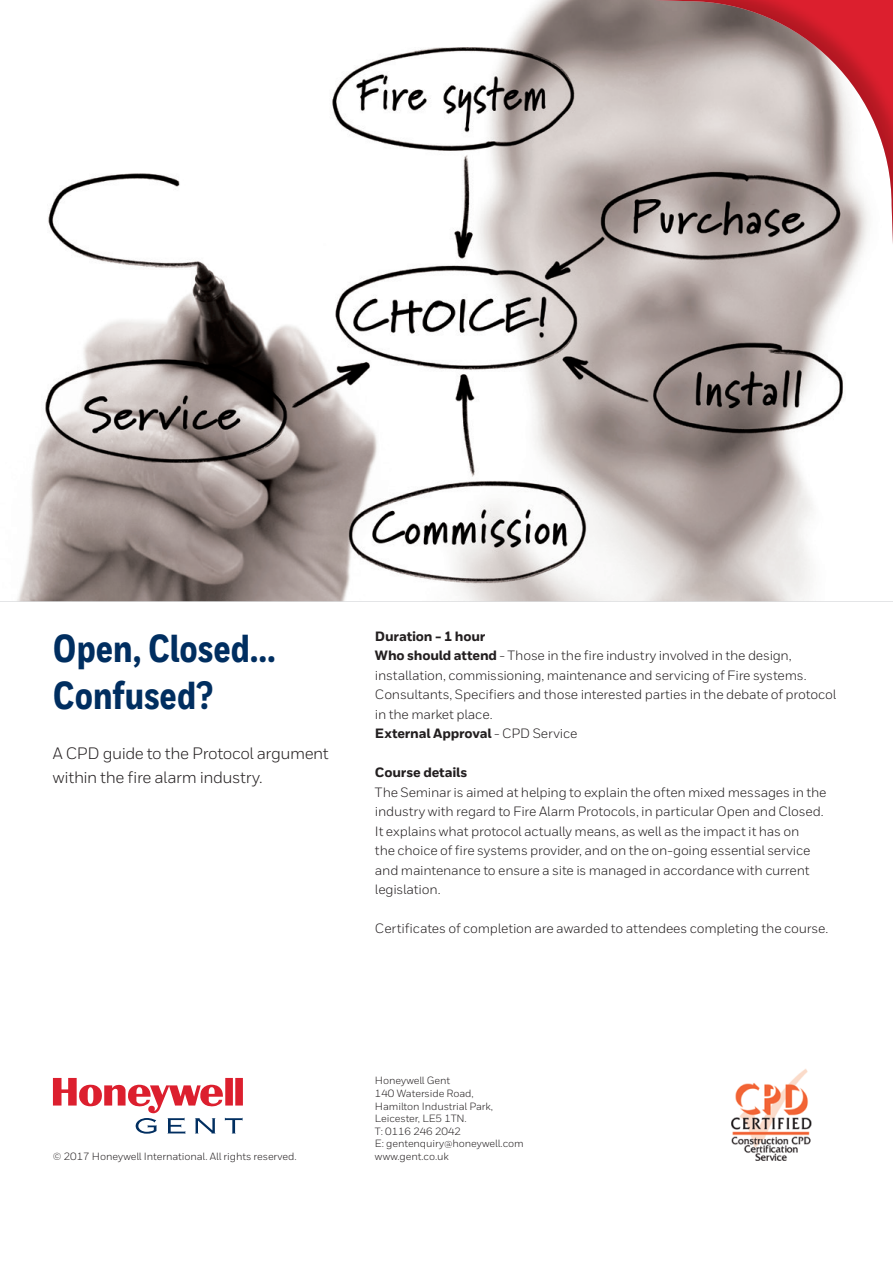
<style>
.page{position:relative;width:893px;height:1263px;background:#fff}
.page>*{position:absolute;margin:0;border:0;box-sizing:border-box;transform-origin:0 0}
.t1{font:800 39px/46.8px "Honeywell Cond";color:#002e60}
.t2{font:16.5px/24px "Honeywell Sans";letter-spacing:-.025em;color:#231f20}
.t3{font:13.5px/19.5px "Honeywell Sans";letter-spacing:-.015em;color:#231f20}
.t4{font:800 13.5px "Honeywell Sans";letter-spacing:-.015em;color:#231f20}
.t5{font:10.5px/12.6px "Honeywell Sans";letter-spacing:-.01em;color:#231f20}
.s1{font-weight:800}
</style>
<div class="page">
<img style="left:17px;top:0;width:847px;height:601px">
<img style="left:731px;top:1069px;width:81px;height:91px">
<svg style="left:53px;top:1078px;width:190px;height:55px"></svg>
<img style="left:654px;top:0;width:239px;height:245px">
<h1 class="t1" style="left:53px;top:626px;width:224px">Open, Closed...<br>Confused?</h1>
<p class="t2" style="left:53px;top:741px;width:277px">A CPD guide to the Protocol argument within the fire alarm industry.</p>
<p class="t3" style="left:375px;top:626px;width:463px"><span class="s1">Duration - 1 hour<br>Who should attend</span> - Those in the fire industry involved in the design, installation, commissioning, maintenance and servicing of Fire systems.<br>Consultants, Specifiers and those interested parties in the debate of protocol in the market place.<br><span class="s1">External Approval</span> - CPD Service</p>
<p class="t4" style="left:375px;top:764px;width:94px">Course details</p>
<p class="t3" style="left:375px;top:782px;width:453px">The Seminar is aimed at helping to explain the often mixed messages in the industry with regard to Fire Alarm Protocols, in particular Open and Closed.<br>It explains what protocol actually means, as well as the impact it has on<br>the choice of fire systems provider, and on the on-going essential service and maintenance to ensure a site is managed in accordance with current legislation.</p>
<p class="t3" style="left:375px;top:919px;width:455px">Certificates of completion are awarded to attendees completing the course.</p>
<p class="t5" style="left:53px;top:1150px;width:245px">© 2017 Honeywell International. All rights reserved.</p>
<p class="t5" style="left:375px;top:1074px;width:150px">Honeywell Gent<br>140 Waterside Road,<br>Hamilton Industrial Park,<br>Leicester, LE5 1TN.<br>T: 0116 246 2042<br>E: gentenquiry@honeywell.com www.gent.co.uk</p>
</div>
